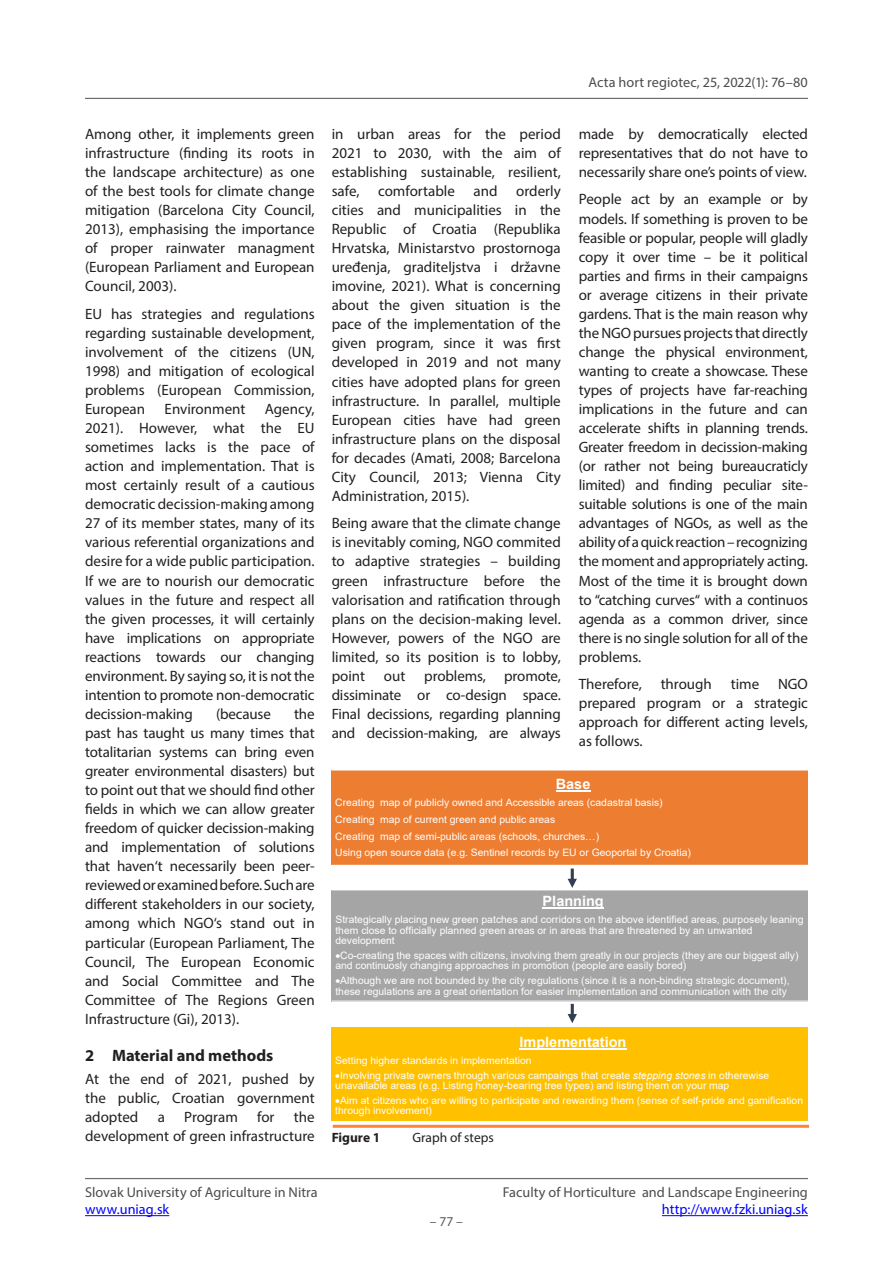
<style>
.page{position:relative;width:893px;height:1263px;background:#fff}
.page>*{position:absolute;margin:0;border:0;box-sizing:border-box;transform-origin:0 0}
.t1{font:700 16.5px "Myriad Pro";color:#231f20}
.t2{font:15px/19px "Myriad Pro";color:#231f20;text-align:justify}
.t3{font:14.25px "Myriad Pro";color:#4b4c4d}
.t4{font:14.25px "Myriad Pro";color:#00f}
.t5{font:700 14.25px "Arial";color:#fff}
.t6{font:13.5px "Myriad Pro";color:#231f20}
.t7{font:700 13.5px "Myriad Pro";color:#231f20}
.t8{font:13.5px "Myriad Pro";color:#57585a}
.t9{font:10.2px/10.5px "Arial";color:#fff}
.s1{font-style:italic}
</style>
<div class="page">
<hr style="left:85px;top:98px;width:723px;height:1px;background:#6c6d70">
<hr style="left:85px;top:1215px;width:84px;height:1px;background:#00f">
<hr style="left:85px;top:1178px;width:723px;height:1px;background:#6c6d70">
<hr style="left:662px;top:1215px;width:146px;height:1px;background:#00f">
<div style="left:332px;top:770px;width:476px;height:95px;background:#ed7d31"></div>
<hr style="left:332px;top:770px;width:476px;height:1px;background:#fff">
<hr style="left:556px;top:790px;width:34px;height:2px;background:#fff">
<div style="left:332px;top:890px;width:476px;height:111px;background:#a5a5a5"></div>
<hr style="left:332px;top:1000px;width:476px;height:2px;background:#fff">
<hr style="left:543px;top:908px;width:61px;height:1px;background:#fff">
<div style="left:332px;top:1026px;width:476px;height:95px;background:#ffc000"></div>
<hr style="left:332px;top:1026px;width:476px;height:1px;background:#fff">
<hr style="left:520px;top:1048px;width:107px;height:2px;background:#fff">
<svg style="left:568px;top:868px;width:9px;height:20px"></svg>
<svg style="left:568px;top:1004px;width:9px;height:19px"></svg>
<hr style="left:333px;top:1125px;width:476px;height:3px;background:#ff823d">
<p class="t2" style="left:85px;top:124px;width:231px">Among other, it implements green infrastructure (finding its roots in the landscape architecture) as one of the best tools for climate change mitigation (Barcelona City Council, 2013), emphasising the importance of proper rainwater managment (European Parliament and European Council, 2003).</p>
<p class="t2" style="left:85px;top:304px;width:231px">EU has strategies and regulations regarding sustainable development, involvement of the citizens (UN, 1998) and mitigation of ecological problems (European Commission, European</p>
<p class="t2" style="left:165px;top:399px;width:82px">Environment</p>
<p class="t2" style="left:85px;top:399px;width:231px;text-indent:180px">Agency, 2021). However, what the EU sometimes lacks is the pace of action and implementation. That is most certainly result of a cautious democratic decission-making among 27 of its member states, many of its various referential organizations and desire for a wide public participation.<br>If we are to nourish our democratic values in the future and respect all the given processes, it will certainly have implications on appropriate reactions towards our changing environment. By saying so, it is not the intention to promote non-democratic decission-making</p>
<p class="t2" style="left:85px;top:704px;width:231px;text-indent:209px">the past has taught us many times that totalitarian systems can bring even greater environmental disasters) but to point out that we should find other fields in which we can allow greater freedom of quicker decission-making and implementation of solutions that haven‘t necessarily been peer&shy;reviewed or examined before. Such are different stakeholders in our society, among which NGO‘s stand out in particular (European Parliament, The Council, The European Economic and Social Committee and The Committee of The Regions Green Infrastructure (Gi), 2013).</p>
<p class="t1" style="left:85px;top:1044px;width:190px">2 Material and methods</p>
<p class="t2" style="left:85px;top:1069px;width:231px">At the end of 2021, pushed by the public, Croatian government adopted</p>
<p class="t2" style="left:216px;top:704px;width:56px">(because</p>
<p class="t2" style="left:158px;top:1107px;width:9px">a</p>
<p class="t2" style="left:184px;top:1107px;width:55px">Program</p>
<p class="t2" style="left:257px;top:1107px;width:19px">for</p>
<p class="t2" style="left:85px;top:1107px;width:231px;text-align:right">the<br>development of green infrastructure</p>
<p class="t2" style="left:332px;top:124px;width:231px">in urban areas for the period 2021 to 2030, with the aim of establishing sustainable, resilient, safe, comfortable and orderly cities and municipalities in the Republic of Croatia (Republika Hrvatska, Ministarstvo prostornoga uređenja, graditeljstva i državne imovine, 2021). What is concerning about the given situation is the pace of the implementation of the given program, since it was first developed in 2019 and not many cities have adopted plans for green infrastructure. In parallel, multiple European cities have had green infrastructure plans on the disposal for decades (Amati, 2008; Barcelona City Council, 2013; Vienna City Administration, 2015).</p>
<p class="t2" style="left:332px;top:514px;width:231px">Being aware that the climate change is inevitably coming, NGO commited to adaptive strategies – building green infrastructure before the valorisation and ratification through plans on the decision-making level.<br>However, powers of the NGO are limited, so its position is to lobby, point</p>
<p class="t2" style="left:332px;top:666px;width:231px;text-indent:93px">problems, promote, dissiminate or co-design space.<br>Final decissions, regarding planning and decission-making, are always</p>
<p class="t2" style="left:384px;top:666px;width:23px">out</p>
<p class="t3" style="left:588px;top:74px;width:221px">Acta hort regiotec, 25, 2022(1): 76–80</p>
<p class="t2" style="left:579px;top:124px;width:231px">made by democratically elected representatives that do not have to necessarily share one’s points of view.</p>
<p class="t2" style="left:579px;top:190px;width:231px">People act by an example or by models. If something is proven to be feasible or popular, people will gladly copy it over time – be it political parties and firms in their campaigns or average citizens in their private gardens. That is the main reason why the NGO pursues projects that directly change the physical environment, wanting to create a showcase. These types of projects have far-reaching implications in the future and can accelerate shifts in planning trends.<br>Greater freedom in decission-making (or rather not being bureaucraticly limited) and finding peculiar site&shy;suitable solutions is one of the main advantages of NGOs, as well as the ability of a quick reaction – recognizing the moment and appropriately acting.<br>Most of the time it is brought down to “catching curves“ with a continuos agenda as a common driver, since there is no single solution for all of the problems.</p>
<p class="t2" style="left:579px;top:674px;width:65px">Therefore,</p>
<p class="t2" style="left:661px;top:674px;width:53px">through</p>
<p class="t2" style="left:731px;top:674px;width:30px">time</p>
<p class="t2" style="left:579px;top:674px;width:231px;text-indent:199px">NGO prepared program or a strategic approach for different acting levels, as follows.</p>
<p class="t5" style="left:556px;top:774px;width:36px">Base</p>
<p class="t9" style="left:335px;top:794px;width:357px;line-height:16.6px">Creating map of publicly owned and Accessible areas (cadastral basis)<br>Creating map of current green and public areas<br>Creating map of semi-public areas (schools, churches…)<br>Using open source data (e.g. Sentinel records by EU or Geoportal by Croatia)</p>
<p class="t5" style="left:543px;top:891px;width:63px">Planning</p>
<p class="t9" style="left:335px;top:914px;width:470px">Strategically placing new green patches and corridors on the above identified areas, purposely leaning them close to officially planned green areas or in areas that are threatened by an unwanted development</p>
<p class="t9" style="left:335px;top:950px;width:465px">•Co-creating the spaces with citizens, involving them greatly in our projects (they are our biggest ally) and continuosly changing approaches in promotion (people are easily bored)</p>
<p class="t9" style="left:335px;top:975px;width:456px">•Although we are not bounded by the city regulations (since it is a non-binding strategic document), these regulations are a great orientation for easier implementation and communication with the city</p>
<p class="t5" style="left:520px;top:1032px;width:108px">Implementation</p>
<p class="t9" style="left:335px;top:1055px;width:198px">Setting higher standards in implementation</p>
<p class="t9" style="left:335px;top:1070px;width:436px">•Involving private owners through various campaings that create <span class="s1">stepping stones</span> in otherewise unavailable areas (e.g. Listing honey-bearing tree types) and listing them on your map</p>
<p class="t9" style="left:335px;top:1095px;width:469px">•Aim at citizens who are willing to participate and rewarding them (sense of self-pride and gamification through involvement)</p>
<p class="t7" style="left:332px;top:1129px;width:50px">Figure 1</p>
<p class="t6" style="left:412px;top:1129px;width:83px">Graph of steps</p>
<p class="t3" style="left:85px;top:1183px;width:234px">Slovak University of Agriculture in Nitra</p>
<p class="t4" style="left:85px;top:1201px;width:86px">www.uniag.sk</p>
<p class="t8" style="left:430px;top:1213px;width:35px">– 77 –</p>
<p class="t3" style="left:503px;top:1183px;width:307px">Faculty of Horticulture and Landscape Engineering</p>
<p class="t4" style="left:662px;top:1201px;width:147px">http://www.fzki.uniag.sk</p>
</div>
